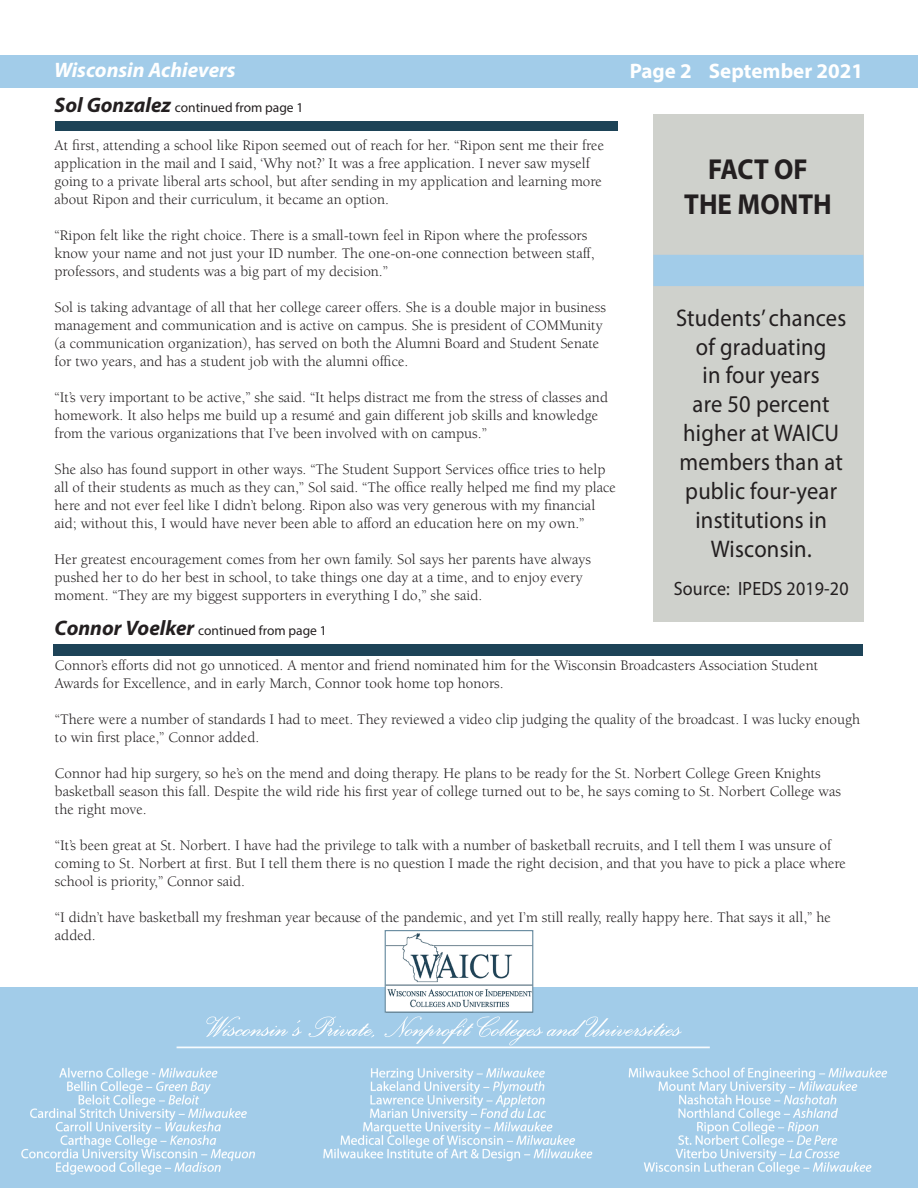
<style>
.page{position:relative;width:918px;height:1188px;background:#fff}
.page>*{position:absolute;margin:0;border:0;box-sizing:border-box;transform-origin:0 0}
.t1{font:700 28.95px "Myriad Pro";color:#231f20;scale:.93 1}
.No_Spacing{font:24.15px/29px "Myriad Pro";letter-spacing:.01em;color:#231f20;text-align:center;scale:.93 1}
.t2{font:italic 700 21px "Myriad Pro";color:#fff}
.t3{font:700 21px "Myriad Pro";color:#fff}
.No_Spacing-2{font:19.35px "Myriad Pro";letter-spacing:.01em;color:#231f20;scale:.93 1}
.t4{font:15px/18px "Berkeley Std";color:#231f20}
.t5{font:13.5px "Myriad Pro";color:#231f20}
.s1{font-weight:700;font-style:italic;font-size:21px}
</style>
<div class="page">
<div style="left:55px;top:121px;width:562px;height:10px;background:#1d4357"></div>
<div style="left:0;top:55px;width:918px;height:32px;background:#a2cce9"></div>
<div style="left:53px;top:644px;width:810px;height:11px;background:#1d4357"></div>
<div style="left:653px;top:114px;width:211px;height:508px;background:#cfd1cc"></div>
<div style="left:653px;top:255px;width:211px;height:31px;background:#a2cce9"></div>
<img style="left:0;top:988px;width:918px;height:200px">
<img style="left:387px;top:933px;width:144px;height:78px">
<div style="left:385px;top:930px;width:148px;height:83px;border:1px solid #6d8fa3"></div>
<p class="t2" style="left:54px;top:56px;width:183px">Wisconsin Achievers</p>
<p class="t3" style="left:630px;top:57px;width:235px">Page 2 September 2021</p>
<p class="t5" style="left:55px;top:99px;width:250px"><span class="s1">Sol Gonzalez</span> continued from page 1</p>
<p class="t4" style="left:55px;top:137px;width:551px">At first, attending a school like Ripon seemed out of reach for her. “Ripon sent me their free application in the mail and I said, ‘Why not?’ It was a free application. I never saw myself going to a private liberal arts school, but after sending in my application and learning more about Ripon and their curriculum, it became an option.</p>
<p class="t4" style="left:55px;top:227px;width:542px">“Ripon felt like the right choice. There is a small-town feel in Ripon where the professors know your name and not just your ID number. The one-on-one connection between staff, professors, and students was a big part of my decision.”</p>
<p class="t4" style="left:55px;top:299px;width:553px">Sol is taking advantage of all that her college career offers. She is a double major in business management and communication and is active on campus. She is president of COMMunity (a communication organization), has served on both the Alumni Board and Student Senate for two years, and has a student job with the alumni office.</p>
<p class="t4" style="left:55px;top:389px;width:555px">“It’s very important to be active,” she said. “It helps distract me from the stress of classes and homework. It also helps me build up a resumé and gain different job skills and knowledge from the various organizations that I’ve been involved with on campus.”</p>
<p class="t4" style="left:55px;top:461px;width:563px">She also has found support in other ways. “The Student Support Services office tries to help all of their students as much as they can,” Sol said. “The office really helped me find my place here and not ever feel like I didn’t belong. Ripon also was very generous with my financial aid; without this, I would have never been able to afford an education here on my own.”</p>
<p class="t4" style="left:55px;top:551px;width:538px">Her greatest encouragement comes from her own family. Sol says her parents have always pushed her to do her best in school, to take things one day at a time, and to enjoy every moment. “They are my biggest supporters in everything I do,” she said.</p>
<p class="t5" style="left:55px;top:622px;width:274px"><span class="s1">Connor Voelker</span> continued from page 1</p>
<p class="t1" style="left:708px;top:151px;width:109px">FACT OF</p>
<p class="t1" style="left:684px;top:185px;width:160px">THE MONTH</p>
<p class="No_Spacing" style="left:676px;top:303px;width:185px">Students’ chances of graduating<br>in four years<br>are 50 percent higher at WAICU members than at public four-year institutions in<br>Wisconsin.</p>
<p class="No_Spacing-2" style="left:674px;top:576px;width:190px">Source: IPEDS 2019-20</p>
<p class="t4" style="left:55px;top:657px;width:765px">Connor’s efforts did not go unnoticed. A mentor and friend nominated him for the Wisconsin Broadcasters Association Student<br>Awards for Excellence, and in early March, Connor took home top honors.</p>
<p class="t4" style="left:55px;top:711px;width:807px">“There were a number of standards I had to meet. They reviewed a video clip judging the quality of the broadcast. I was lucky enough to win first place,” Connor added.</p>
<p class="t4" style="left:55px;top:765px;width:788px">Connor had hip surgery, so he’s on the mend and doing therapy. He plans to be ready for the St. Norbert College Green Knights basketball season this fall. Despite the wild ride his first year of college turned out to be, he says coming to St. Norbert College was the right move.</p>
<p class="t4" style="left:55px;top:837px;width:793px">“It’s been great at St. Norbert. I have had the privilege to talk with a number of basketball recruits, and I tell them I was unsure of coming to St. Norbert at first. But I tell them there is no question I made the right decision, and that you have to pick a place where school is priority,” Connor said.</p>
<p class="t4" style="left:55px;top:909px;width:777px">“I didn’t have basketball my freshman year because of the pandemic, and yet I’m still really, really happy here. That says it all,” he added.</p>
</div>
